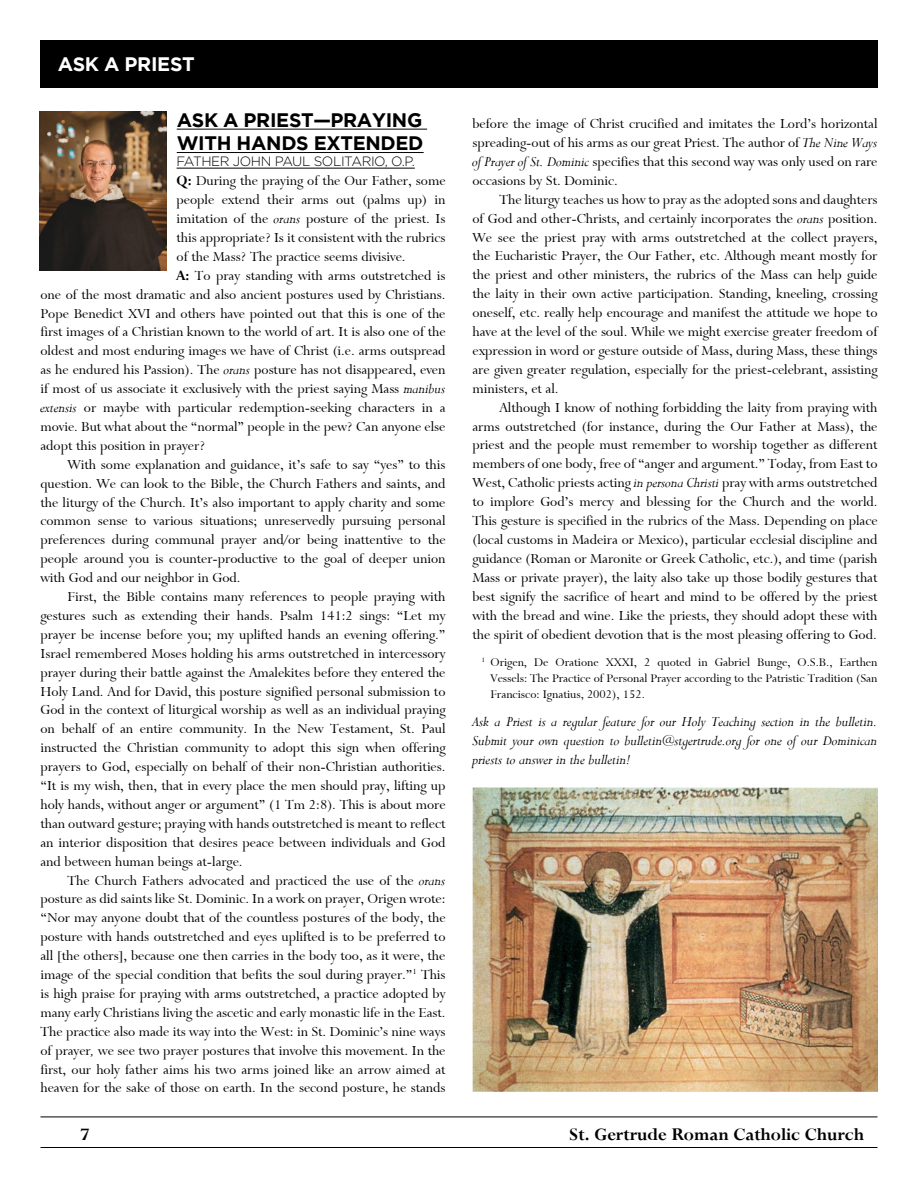
<style>
.page{position:relative;width:918px;height:1188px;background:#fff}
.page>*{position:absolute;margin:0;border:0;box-sizing:border-box;transform-origin:0 0}
.t1{font:700 19.5px/23.4px "Gotham";letter-spacing:-.015em;color:#000}
.t2{font:19.5px "Bronte Bold SWFTE";color:#000}
.t3{font:700 19.5px "Gotham";letter-spacing:-.015em;color:#fff}
.t4{font:15.75px/18.9px "Bronte Regular SWFTE";color:#000;text-align:justify}
.t5{font:15.75px/18.9px "Bronte Italic SWFTE";color:#000;text-align:justify}
.t6{font:13.5px/16.2px "Bronte Regular SWFTE";color:#000;text-align:justify}
.t7{font:300 13.5px "Gotham";letter-spacing:-.03em;color:#000}
.s1{font-family:"Bronte Bold SWFTE"}
.s2{font-family:"Bronte Italic SWFTE"}
</style>
<div class="page">
<hr style="left:40px;top:1147px;width:838px;height:1px;background:#000">
<hr style="left:40px;top:1117px;width:838px;height:1px;background:#000">
<div style="left:40px;top:41px;width:838px;height:47px;background:#000"></div>
<img style="left:40px;top:112px;width:126px;height:158px">
<hr style="left:177px;top:129px;width:250px;height:1px;background:#000">
<hr style="left:177px;top:152px;width:247px;height:1px;background:#000">
<hr style="left:177px;top:168px;width:238px;height:1px;background:#000">
<img style="left:473px;top:788px;width:405px;height:304px">
<p class="t3" style="left:58px;top:53px;width:139px">ASK A PRIEST</p>
<p class="t1" style="left:177px;top:108px;width:248px">ASK A PRIEST—PRAYING<br>WITH HANDS EXTENDED</p>
<p class="t7" style="left:177px;top:154px;width:240px">FATHER JOHN PAUL SOLITARIO, O.P.</p>
<p class="t4" style="left:177px;top:171px;width:270px"><span class="s1">Q:</span> During the praying of the Our Father, some</p>
<p class="t4" style="left:177px;top:190px;width:270px">people extend their arms out (palms up) in</p>
<p class="t4" style="left:177px;top:209px;width:270px">imitation of the <span class="s2">orans</span> posture of the priest. Is</p>
<p class="t4" style="left:177px;top:228px;width:270px">this appropriate? Is it consistent with the rubrics</p>
<p class="t4" style="left:177px;top:247px;width:230px">of the Mass? The practice seems divisive.</p>
<p class="t4" style="left:177px;top:266px;width:270px"><span class="s1">A:</span> To pray standing with arms outstretched is</p>
<p class="t4" style="left:40px;top:285px;width:407px">one of the most dramatic and also ancient postures used by Christians.</p>
<p class="t4" style="left:40px;top:304px;width:406px">Pope Benedict XVI and others have pointed out that this is one of the</p>
<p class="t4" style="left:40px;top:323px;width:407px">first images of a Christian known to the world of art. It is also one of the</p>
<p class="t4" style="left:40px;top:341px;width:406px">oldest and most enduring images we have of Christ (i.e. arms outspread</p>
<p class="t4" style="left:40px;top:360px;width:407px">as he endured his Passion). The <span class="s2">orans</span> posture has not disappeared, even</p>
<p class="t4" style="left:40px;top:379px;width:406px">if most of us associate it exclusively with the priest saying Mass <span class="s2">manibus</span></p>
<p class="t4" style="left:40px;top:398px;width:406px"><span class="s2">extensis</span> or maybe with particular redemption-seeking characters in a</p>
<p class="t4" style="left:40px;top:417px;width:406px">movie. But what about the “normal” people in the pew? Can anyone else</p>
<p class="t4" style="left:40px;top:436px;width:166px">adopt this position in prayer?</p>
<p class="t4" style="left:67px;top:455px;width:379px">With some explanation and guidance, it’s safe to say “yes” to this</p>
<p class="t4" style="left:40px;top:474px;width:407px">question. We can look to the Bible, the Church Fathers and saints, and</p>
<p class="t4" style="left:40px;top:493px;width:406px">the liturgy of the Church. It’s also important to apply charity and some</p>
<p class="t4" style="left:40px;top:512px;width:407px">common sense to various situations; unreservedly pursuing personal</p>
<p class="t4" style="left:40px;top:530px;width:407px">preferences during communal prayer and/or being inattentive to the</p>
<p class="t4" style="left:40px;top:549px;width:407px">people around you is counter-productive to the goal of deeper union</p>
<p class="t4" style="left:40px;top:568px;width:202px">with God and our neighbor in God.</p>
<p class="t4" style="left:67px;top:587px;width:380px">First, the Bible contains many references to people praying with</p>
<p class="t4" style="left:40px;top:606px;width:406px">gestures such as extending their hands. Psalm 141:2 sings: “Let my</p>
<p class="t4" style="left:40px;top:625px;width:407px">prayer be incense before you; my uplifted hands an evening offering.”</p>
<p class="t4" style="left:40px;top:644px;width:406px">Israel remembered Moses holding his arms outstretched in intercessory</p>
<p class="t4" style="left:40px;top:663px;width:406px">prayer during their battle against the Amalekites before they entered the</p>
<p class="t4" style="left:40px;top:682px;width:407px">Holy Land. And for David, this posture signified personal submission to</p>
<p class="t4" style="left:40px;top:701px;width:407px">God in the context of liturgical worship as well as an individual praying</p>
<p class="t4" style="left:40px;top:719px;width:407px">on behalf of an entire community. In the New Testament, St. Paul</p>
<p class="t4" style="left:40px;top:738px;width:406px">instructed the Christian community to adopt this sign when offering</p>
<p class="t4" style="left:40px;top:757px;width:407px">prayers to God, especially on behalf of their non-Christian authorities.</p>
<p class="t4" style="left:40px;top:776px;width:406px">“It is my wish, then, that in every place the men should pray, lifting up</p>
<p class="t4" style="left:40px;top:795px;width:407px">holy hands, without anger or argument” (1 Tm 2:8). This is about more</p>
<p class="t4" style="left:40px;top:814px;width:407px">than outward gesture; praying with hands outstretched is meant to reflect</p>
<p class="t4" style="left:40px;top:833px;width:406px">an interior disposition that desires peace between individuals and God</p>
<p class="t4" style="left:40px;top:852px;width:204px">and between human beings at-large.</p>
<p class="t4" style="left:67px;top:871px;width:379px">The Church Fathers advocated and practiced the use of the <span class="s2">orans</span></p>
<p class="t4" style="left:40px;top:890px;width:406px">posture as did saints like St. Dominic. In a work on prayer, Origen wrote:</p>
<p class="t4" style="left:40px;top:908px;width:407px">“Nor may anyone doubt that of the countless postures of the body, the</p>
<p class="t4" style="left:40px;top:927px;width:407px">posture with hands outstretched and eyes uplifted is to be preferred to</p>
<p class="t4" style="left:40px;top:946px;width:406px">all [the others], because one then carries in the body too, as it were, the</p>
<p class="t4" style="left:40px;top:965px;width:407px">image of the special condition that befits the soul during prayer.”<sup>1</sup> This</p>
<p class="t4" style="left:41px;top:984px;width:407px">is high praise for praying with arms outstretched, a practice adopted by</p>
<p class="t4" style="left:41px;top:1003px;width:407px">many early Christians living the ascetic and early monastic life in the East.</p>
<p class="t4" style="left:41px;top:1022px;width:407px">The practice also made its way into the West: in St. Dominic’s nine ways</p>
<p class="t4" style="left:41px;top:1041px;width:407px">of prayer<span class="s2">,</span> we see two prayer postures that involve this movement. In the</p>
<p class="t4" style="left:41px;top:1060px;width:407px">first, our holy father aims his two arms joined like an arrow aimed at</p>
<p class="t4" style="left:41px;top:1079px;width:407px">heaven for the sake of those on earth. In the second posture, he stands</p>
<p class="t4" style="left:472px;top:114px;width:407px">before the image of Christ crucified and imitates the Lord’s horizontal spreading-out of his arms as our great Priest. The author of <span class="s2">The Nine Ways of Prayer of St. Dominic</span> specifies that this second way was only used on rare occasions by St. Dominic.</p>
<p class="t4" style="left:472px;top:190px;width:407px;text-indent:27px">The liturgy teaches us how to pray as the adopted sons and daughters of God and other-Christs, and certainly incorporates the <span class="s2">orans</span> position.<br>We see the priest pray with arms outstretched at the collect prayers, the Eucharistic Prayer, the Our Father, etc. Although meant mostly for the priest and other ministers, the rubrics of the Mass can help guide the laity in their own active participation. Standing, kneeling, crossing oneself, etc. really help encourage and manifest the attitude we hope to have at the level of the soul. While we might exercise greater freedom of expression in word or gesture outside of Mass, during Mass, these things are given greater regulation, especially for the priest-celebrant, assisting ministers, et al.</p>
<p class="t4" style="left:472px;top:398px;width:407px;text-indent:27px">Although I know of nothing forbidding the laity from praying with arms outstretched (for instance, during the Our Father at Mass), the priest and the people must remember to worship together as different members of one body, free of “anger and argument.” Today, from East to West, Catholic priests acting <span class="s2">in persona Christi</span> pray with arms outstretched to implore God’s mercy and blessing for the Church and the world.<br>This gesture is specified in the rubrics of the Mass. Depending on place (local customs in Madeira or Mexico), particular ecclesial discipline and guidance (Roman or Maronite or Greek Catholic, etc.), and time (parish Mass or private prayer), the laity also take up those bodily gestures that best signify the sacrifice of heart and mind to be offered by the priest with the bread and wine. Like the priests, they should adopt these with the spirit of obedient devotion that is the most pleasing offering to God.</p>
<p class="t6" style="left:491px;top:654px;width:389px;text-indent:-9px"><sup>1</sup> Origen, De Oratione XXXI, 2 quoted in Gabriel Bunge, O.S.B., Earthen Vessels: The Practice of Personal Prayer according to the Patristic Tradition (San Francisco: Ignatius, 2002), 152.</p>
<p class="t5" style="left:473px;top:713px;width:407px">Ask a Priest is a regular feature for our Holy Teaching section in the bulletin.<br>Submit your own question to bulletin@stgertrude.org for one of our Dominican priests to answer in the bulletin!</p>
<p class="t2" style="left:80px;top:1123px;width:11px">7</p>
<p class="t2" style="left:569px;top:1123px;width:297px">St. Gertrude Roman Catholic Church</p>
</div>
